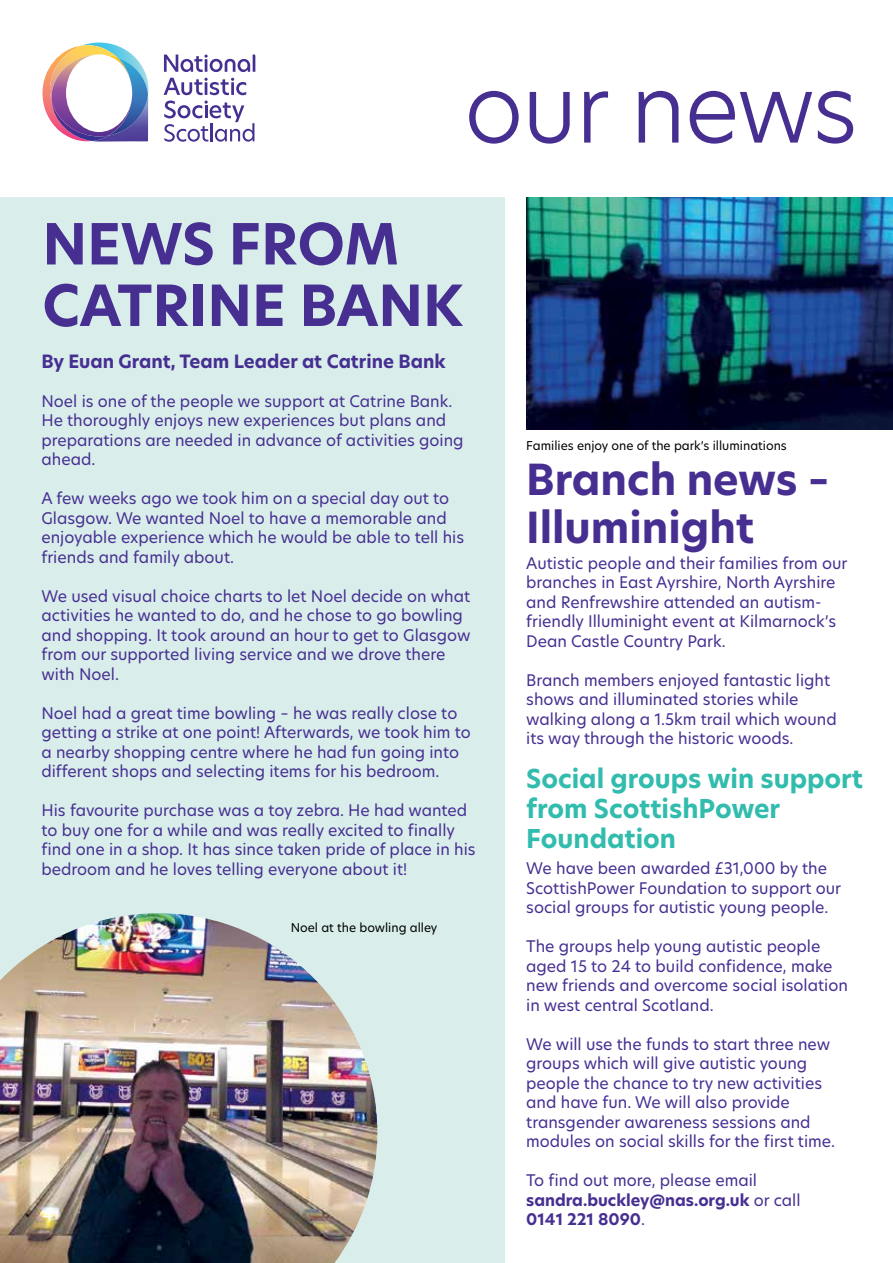
<style>
.page{position:relative;width:893px;height:1263px;background:#fff}
.page>*{position:absolute;margin:0;border:0;box-sizing:border-box;transform-origin:0 0}
.t1{font:300 94.5px "Hero New";letter-spacing:-.02em;color:#472f92}
.t2{font:700 55.5px/61.5px "Hero New";letter-spacing:-.01em;color:#472f92}
.t3{font:700 42px/48px "Hero New";color:#472f92}
.t4{font:700 25.5px/30px "Hero New";color:#32bcad}
.t5{font:700 18px "Hero New";color:#472f92}
.t6{font:15.75px/19.5px "Hero New";color:#472f92}
.t7{font:700 15.75px/19.5px "Hero New";color:#472f92}
.t8{font:15.75px "Hero New";color:#fff}
.t9{font:12px "Hero New";color:#000}
.s1{font-weight:400}
</style>
<div class="page">
<div style="left:0;top:198px;width:505px;height:1065px;background:#d9eeea"></div>
<img style="left:0;top:913px;width:377px;height:350px">
<svg style="left:43px;top:43px;width:105px;height:99px"></svg>
<svg style="left:164px;top:54px;width:91px;height:18px"></svg>
<svg style="left:164px;top:78px;width:90px;height:64px"></svg>
<img style="left:526px;top:198px;width:367px;height:231px">
<h1 class="t1" style="left:464px;top:43px;width:395px">our news</h1>
<h2 class="t2" style="left:43px;top:213px;width:358px">NEWS FROM<br>CATRINE</h2>
<h2 class="t2" style="left:299px;top:275px;width:165px">BAN K</h2>
<p class="t5" style="left:41px;top:349px;width:406px">By Euan Grant, Team Leader at Catrine Bank</p>
<p class="t6" style="left:41px;top:391px;width:424px">Noel is one of the people we support at Catrine Bank.<br>He thoroughly enjoys new experiences but plans and preparations are needed in advance of activities going ahead.</p>
<p class="t6" style="left:41px;top:488px;width:424px">A few weeks ago we took him on a special day out to Glasgow. We wanted Noel to have a memorable and enjoyable experience which he would be able to tell his friends and family about.</p>
<p class="t6" style="left:41px;top:586px;width:431px">We used visual choice charts to let Noel decide on what activities he wanted to do, and he chose to go bowling and shopping. It took around an hour to get to Glasgow from our supported living service and we drove there with Noel.</p>
<p class="t6" style="left:41px;top:703px;width:431px">Noel had a great time bowling – he was really close to getting a strike at one point! Afterwards, we took him to a nearby shopping centre where he had fun going into different shops and selecting items for his bedroom.</p>
<p class="t6" style="left:41px;top:800px;width:436px">His favourite purchase was a toy zebra. He had wanted to buy one for a while and was really excited to finally find one in a shop. It has since taken pride of place in his bedroom and he loves telling everyone about it!</p>
<p class="t8" style="left:43px;top:1204px;width:12px">4</p>
<p class="t9" style="left:291px;top:920px;width:148px">Noel at the bowling alley</p>
<p class="t9" style="left:526px;top:437px;width:262px">Families enjoy one of the park’s illuminations</p>
<h3 class="t3" style="left:526px;top:456px;width:304px">Branch news –<br>Illuminight</h3>
<p class="t6" style="left:526px;top:553px;width:323px">Autistic people and their families from our branches in East Ayrshire, North Ayrshire and Renfrewshire attended an autism&shy;friendly Illuminight event at Kilmarnock’s Dean Castle Country Park.</p>
<p class="t6" style="left:526px;top:670px;width:312px">Branch members enjoyed fantastic light shows and illuminated stories while walking along a 1.5km trail which wound its way through the historic woods.</p>
<h3 class="t4" style="left:526px;top:764px;width:338px">Social groups win support from ScottishPower<br>Foundation</h3>
<p class="t6" style="left:526px;top:858px;width:316px">We have been awarded £31,000 by the<br>ScottishPower Foundation to support our social groups for autistic young people.</p>
<p class="t6" style="left:526px;top:936px;width:323px">The groups help young autistic people aged 15 to 24 to build confidence, make new friends and overcome social isolation in west central Scotland.</p>
<p class="t6" style="left:526px;top:1034px;width:310px">We will use the funds to start three new groups which will give autistic young people the chance to try new activities and have fun. We will also provide transgender awareness sessions and modules on social skills for the first time.</p>
<p class="t7" style="left:526px;top:1171px;width:276px"><span class="s1">To find out more, please email </span>sandra.buckley@nas.org.uk <span class="s1">or call<br></span>0141 221 8090<span class="s1">.</span></p>
</div>
